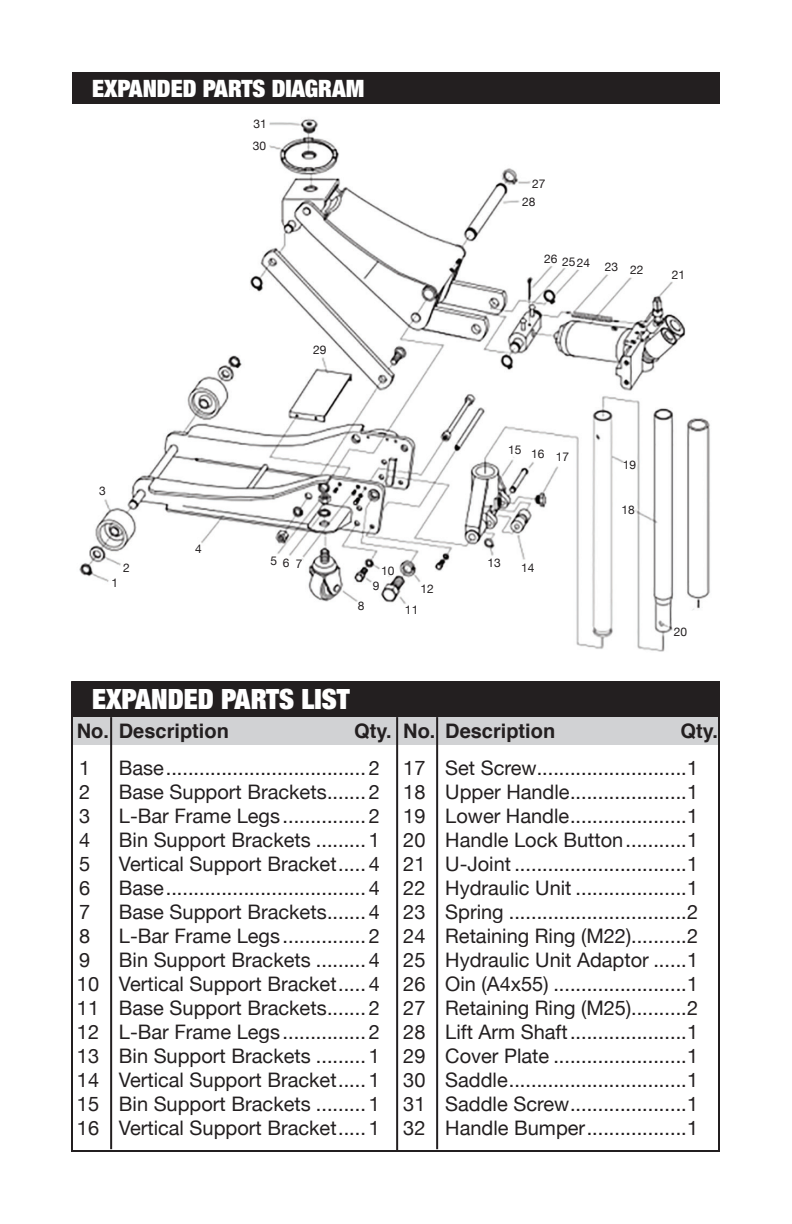
<style>
.page{position:relative;width:792px;height:1224px;background:#fff}
.page>*{position:absolute;margin:0;border:0;box-sizing:border-box;transform-origin:0 0}
.t1{font:900 expanded 28px "Helvetica Neue";color:#fff}
.t2{font:900 expanded 24px "Helvetica Neue";color:#fff}
.t3{font:20px "Helvetica Neue";color:#231f20}
.t4{font:700 20px "Helvetica";color:#231f20}
.t5{font:12px "Helvetica Neue";color:#231f20}
</style>
<div class="page">
<img style="left:79px;top:118px;width:631px;height:534px">
<div style="left:72px;top:72px;width:648px;height:31px;background:#231f20"></div>
<div style="left:72px;top:709px;width:648px;height:36px;background:#d1d2d4"></div>
<div style="left:72px;top:681px;width:648px;height:36px;background:#231f20"></div>
<hr style="left:71px;top:681px;width:2px;height:471px;background:#231f20">
<hr style="left:718px;top:681px;width:2px;height:471px;background:#231f20">
<hr style="left:71px;top:1150px;width:649px;height:2px;background:#231f20">
<hr style="left:396px;top:717px;width:2px;height:435px;background:#231f20">
<hr style="left:110px;top:717px;width:2px;height:432px;background:#231f20">
<hr style="left:436px;top:717px;width:2px;height:432px;background:#231f20">
<p class="t2" style="left:92px;top:73px;width:274px">EXPANDED PARTS DIAGRAM</p>
<p class="t5" style="left:253px;top:115px;width:15px">31</p>
<p class="t5" style="left:253px;top:137px;width:15px">30</p>
<p class="t5" style="left:313px;top:341px;width:15px">29</p>
<p class="t5" style="left:99px;top:482px;width:8px">3</p>
<p class="t5" style="left:123px;top:559px;width:8px">2</p>
<p class="t5" style="left:111px;top:574px;width:8px">1</p>
<p class="t5" style="left:195px;top:540px;width:8px">4</p>
<p class="t5" style="left:271px;top:552px;width:8px">5</p>
<p class="t5" style="left:283px;top:554px;width:8px">6</p>
<p class="t5" style="left:296px;top:555px;width:8px">7</p>
<p class="t5" style="left:358px;top:597px;width:8px">8</p>
<p class="t5" style="left:381px;top:562px;width:15px">10</p>
<p class="t5" style="left:373px;top:577px;width:8px">9</p>
<p class="t5" style="left:420px;top:580px;width:15px">12</p>
<p class="t5" style="left:405px;top:601px;width:15px">11</p>
<p class="t1" style="left:92px;top:681px;width:259px">EXPANDED PARTS LIST</p>
<p class="t5" style="left:532px;top:175px;width:15px">27</p>
<p class="t5" style="left:522px;top:193px;width:15px">28</p>
<p class="t5" style="left:544px;top:250px;width:15px">26</p>
<p class="t5" style="left:562px;top:253px;width:15px">25</p>
<p class="t5" style="left:577px;top:254px;width:15px">24</p>
<p class="t5" style="left:605px;top:259px;width:15px">23</p>
<p class="t5" style="left:630px;top:261px;width:15px">22</p>
<p class="t5" style="left:672px;top:266px;width:15px">21</p>
<p class="t5" style="left:508px;top:441px;width:15px">15</p>
<p class="t5" style="left:531px;top:445px;width:15px">16</p>
<p class="t5" style="left:556px;top:448px;width:15px">17</p>
<p class="t5" style="left:488px;top:554px;width:15px">13</p>
<p class="t5" style="left:521px;top:559px;width:15px">14</p>
<p class="t5" style="left:623px;top:456px;width:15px">19</p>
<p class="t5" style="left:622px;top:501px;width:15px">18</p>
<p class="t5" style="left:674px;top:623px;width:15px">20</p>
<p class="t4" style="left:77px;top:715px;width:154px">No. Description</p>
<p class="t4" style="left:354px;top:715px;width:39px">Qty.</p>
<p class="t4" style="left:403px;top:715px;width:154px">No. Description</p>
<p class="t4" style="left:681px;top:715px;width:39px">Qty.</p>
<p class="t3" style="left:79px;top:754px;width:13px">1</p>
<p class="t3" style="left:119px;top:754px;width:263px">Base.................................... 2</p>
<p class="t3" style="left:79px;top:778px;width:13px">2</p>
<p class="t3" style="left:119px;top:778px;width:263px">Base Support Brackets....... 2</p>
<p class="t3" style="left:79px;top:802px;width:13px">3</p>
<p class="t3" style="left:119px;top:802px;width:263px">L-Bar Frame Legs ............... 2</p>
<p class="t3" style="left:79px;top:826px;width:13px">4</p>
<p class="t3" style="left:119px;top:826px;width:263px">Bin Support Brackets ......... 1</p>
<p class="t3" style="left:79px;top:850px;width:13px">5</p>
<p class="t3" style="left:119px;top:850px;width:263px">Vertical Support Bracket..... 4</p>
<p class="t3" style="left:79px;top:874px;width:13px">6</p>
<p class="t3" style="left:119px;top:874px;width:263px">Base.................................... 4</p>
<p class="t3" style="left:79px;top:898px;width:13px">7</p>
<p class="t3" style="left:119px;top:898px;width:263px">Base Support Brackets....... 4</p>
<p class="t3" style="left:79px;top:922px;width:13px">8</p>
<p class="t3" style="left:119px;top:922px;width:263px">L-Bar Frame Legs ............... 2</p>
<p class="t3" style="left:79px;top:946px;width:13px">9</p>
<p class="t3" style="left:119px;top:946px;width:263px">Bin Support Brackets ......... 4</p>
<p class="t3" style="left:77px;top:969px;width:305px">10 Vertical Support Bracket..... 4</p>
<p class="t3" style="left:77px;top:993px;width:305px">11 Base Support Brackets....... 2</p>
<p class="t3" style="left:77px;top:1017px;width:305px">12 L-Bar Frame Legs ............... 2</p>
<p class="t3" style="left:77px;top:1041px;width:305px">13 Bin Support Brackets ......... 1</p>
<p class="t3" style="left:77px;top:1065px;width:305px">14 Vertical Support Bracket..... 1</p>
<p class="t3" style="left:77px;top:1090px;width:305px">15 Bin Support Brackets ......... 1</p>
<p class="t3" style="left:77px;top:1114px;width:305px">16 Vertical Support Bracket..... 1</p>
<p class="t3" style="left:403px;top:754px;width:297px">17 Set Screw...........................1</p>
<p class="t3" style="left:403px;top:778px;width:297px">18 Upper Handle.....................1</p>
<p class="t3" style="left:403px;top:802px;width:297px">19 Lower Handle.....................1</p>
<p class="t3" style="left:403px;top:826px;width:297px">20 Handle Lock Button...........1</p>
<p class="t3" style="left:403px;top:850px;width:297px">21 U-Joint ...............................1</p>
<p class="t3" style="left:403px;top:874px;width:297px">22 Hydraulic Unit ....................1</p>
<p class="t3" style="left:403px;top:898px;width:297px">23 Spring ................................2</p>
<p class="t3" style="left:403px;top:922px;width:297px">24 Retaining Ring (M22)..........2</p>
<p class="t3" style="left:403px;top:946px;width:297px">25 Hydraulic Unit Adaptor ......1</p>
<p class="t3" style="left:403px;top:969px;width:297px">26 Oin (A4x55) ........................1</p>
<p class="t3" style="left:403px;top:993px;width:297px">27 Retaining Ring (M25)..........2</p>
<p class="t3" style="left:403px;top:1017px;width:297px">28 Lift Arm Shaft.....................1</p>
<p class="t3" style="left:403px;top:1041px;width:297px">29 Cover Plate ........................1</p>
<p class="t3" style="left:403px;top:1065px;width:297px">30 Saddle................................1</p>
<p class="t3" style="left:403px;top:1090px;width:297px">31 Saddle Screw.....................1</p>
<p class="t3" style="left:403px;top:1114px;width:297px">32 Handle Bumper..................1</p>
</div>
